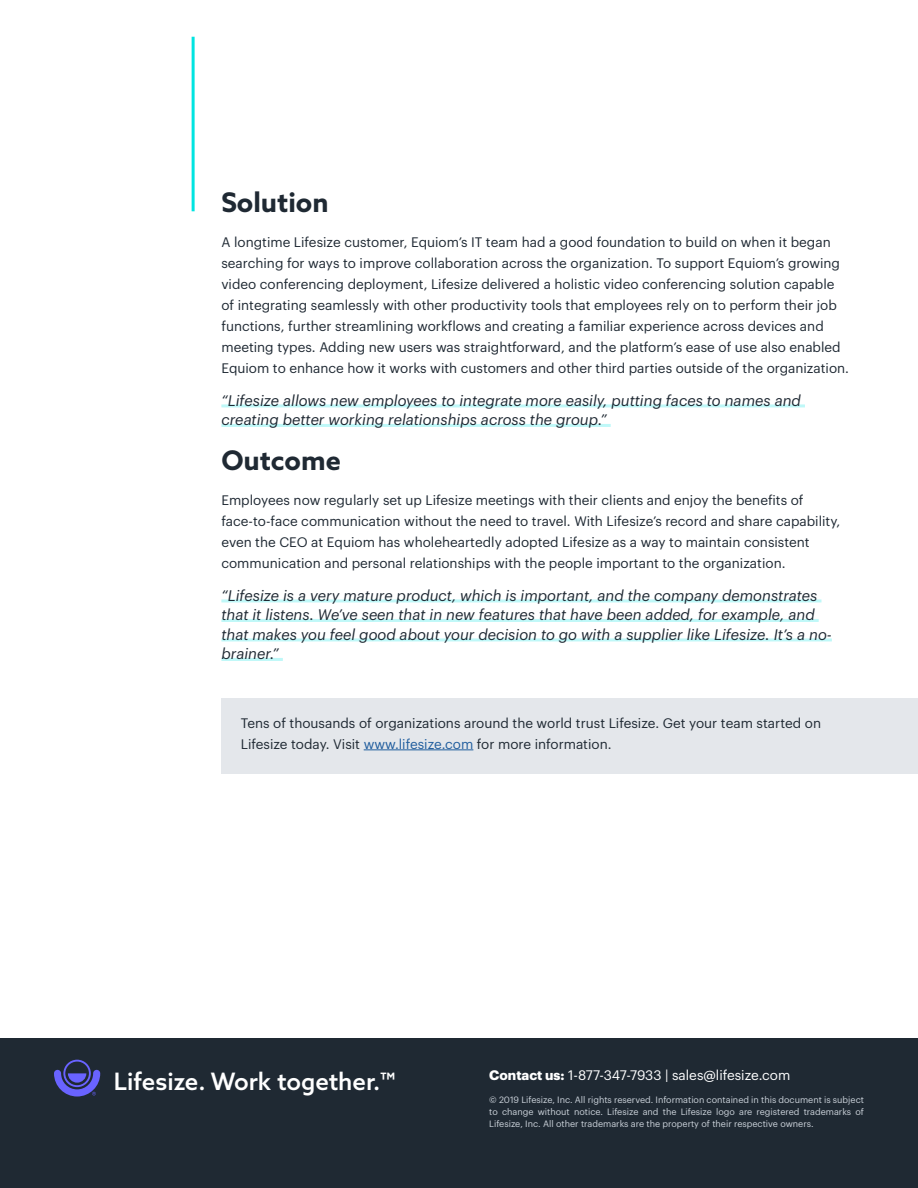
<style>
.page{position:relative;width:918px;height:1188px;background:#fff}
.page>*{position:absolute;margin:0;border:0;box-sizing:border-box;transform-origin:0 0}
.t1{font:700 27px "Azo Sans";color:#1f2933}
.t2{font:500 24px "Azo Sans";color:#fff}
.t3{font:italic 15px/19.5px "Graphik";color:#1f2933}
.t4{font:13.5px/21px "Graphik";color:#1f2933}
.t5{font:13.5px "Graphik";color:#fff}
.t6{font:9px/12px "Graphik";color:#cbd2da;text-align:justify}
.s1{color:#215e9e}
.s2{font-weight:700}
</style>
<div class="page">
<div style="left:0;top:1039px;width:918px;height:149px;background:#1f2933"></div>
<svg style="left:54px;top:1060px;width:46px;height:37px"></svg>
<hr style="left:192px;top:37px;width:3px;height:174px;background:#00e4e1">
<hr style="left:221px;top:404px;width:584px;height:3px;background:#bff8f8">
<hr style="left:221px;top:424px;width:390px;height:3px;background:#bff8f8">
<hr style="left:221px;top:599px;width:600px;height:3px;background:#bff8f8">
<hr style="left:221px;top:619px;width:598px;height:3px;background:#bff8f8">
<hr style="left:221px;top:638px;width:611px;height:3px;background:#bff8f8">
<hr style="left:221px;top:658px;width:62px;height:3px;background:#bff8f8">
<div style="left:221px;top:698px;width:697px;height:76px;background:#e4e7eb"></div>
<hr style="left:364px;top:749px;width:109px;height:1px;background:#215e9e">
<h1 class="t1" style="left:221px;top:185px;width:109px">Solution</h1>
<p class="t4" style="left:221px;top:230px;width:629px">A longtime Lifesize customer, Equiom’s IT team had a good foundation to build on when it began searching for ways to improve collaboration across the organization. To support Equiom’s growing video conferencing deployment, Lifesize delivered a holistic video conferencing solution capable of integrating seamlessly with other productivity tools that employees rely on to perform their job functions, further streamlining workflows and creating a familiar experience across devices and meeting types. Adding new users was straightforward, and the platform’s ease of use also enabled Equiom to enhance how it works with customers and other third parties outside of the organization.</p>
<p class="t3" style="left:221px;top:390px;width:581px">“Lifesize allows new employees to integrate more easily, putting faces to names and creating better working relationships across the group.”</p>
<h1 class="t1" style="left:221px;top:443px;width:121px">Outcome</h1>
<p class="t4" style="left:221px;top:488px;width:621px">Employees now regularly set up Lifesize meetings with their clients and enjoy the benefits of face-to-face communication without the need to travel. With Lifesize’s record and share capability, even the CEO at Equiom has wholeheartedly adopted Lifesize as a way to maintain consistent communication and personal relationships with the people important to the organization.</p>
<p class="t3" style="left:221px;top:585px;width:612px">“Lifesize is a very mature product, which is important, and the company demonstrates that it listens. We’ve seen that in new features that have been added, for example, and that makes you feel good about your decision to go with a supplier like Lifesize. It’s a no&shy;brainer.”</p>
<p class="t4" style="left:241px;top:711px;width:582px">Tens of thousands of organizations around the world trust Lifesize. Get your team started on<br>Lifesize today. Visit <span class="s1">www.lifesize.com</span> for more information.</p>
<h2 class="t2" style="left:114px;top:1065px;width:283px">Lifesize. Work together.™</h2>
<p class="t5" style="left:489px;top:1065px;width:303px"><span class="s2">Contact us:</span> 1-877-347-7933 | sales@lifesize.com</p>
<p class="t6" style="left:489px;top:1093px;width:376px">© 2019 Lifesize, Inc. All rights reserved. Information contained in this document is subject to change without notice. Lifesize and the Lifesize logo are registered trademarks of Lifesize, Inc. All other trademarks are the property of their respective owners.</p>
</div>
